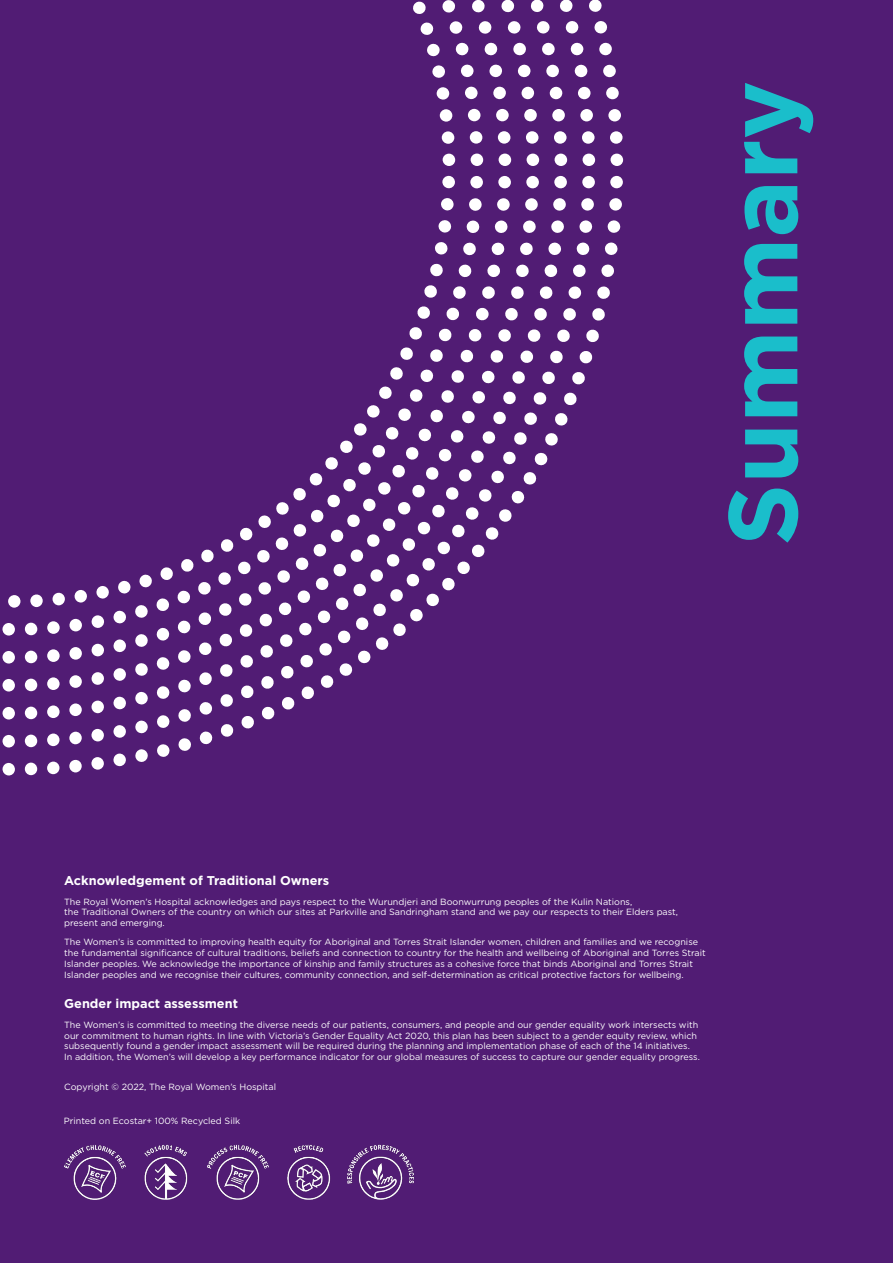
<style>
.page{position:relative;width:893px;height:1263px;background:#511c74}
.page>*{position:absolute;margin:0;border:0;box-sizing:border-box;transform-origin:0 0}
.H2_SUMMARY_Title{font:700 97.5px "Gotham";color:#1abecb}
.H1_Heading_L2_Acknow{font:700 12.75px "Gotham";color:#fff}
.P-BODY_Acknowledgeme{font:9px/10.8px "Gotham";color:#fff}
</style>
<div class="page">
<svg style="left:2px;top:0;width:621px;height:776px"></svg>
<img style="left:64px;top:1145px;width:62px;height:55px">
<img style="left:144px;top:1144px;width:44px;height:56px">
<img style="left:207px;top:1144px;width:62px;height:56px">
<img style="left:287px;top:1144px;width:44px;height:56px">
<img style="left:347px;top:1144px;width:67px;height:56px">
<h2 class="H2_SUMMARY_Title" style="left:698px;top:546px;width:467px;rotate:-90deg">Summary</h2>
<h1 class="H1_Heading_L2_Acknow" style="left:64px;top:872px;width:267px">Acknowledgement of Traditional Owners</h1>
<p class="P-BODY_Acknowledgeme" style="left:64px;top:896px;width:615px">The Royal Women’s Hospital acknowledges and pays respect to the Wurundjeri and Boonwurrung peoples of the Kulin Nations,<br>the Traditional Owners of the country on which our sites at Parkville and Sandringham stand and we pay our respects to their Elders past, present and emerging.</p>
<p class="P-BODY_Acknowledgeme" style="left:64px;top:937px;width:643px">The Women’s is committed to improving health equity for Aboriginal and Torres Strait Islander women, children and families and we recognise the fundamental significance of cultural traditions, beliefs and connection to country for the health and wellbeing of Aboriginal and Torres Strait Islander peoples. We acknowledge the importance of kinship and family structures as a cohesive force that binds Aboriginal and Torres Strait Islander peoples and we recognise their cultures, community connection, and self-determination as critical protective factors for wellbeing.</p>
<h1 class="H1_Heading_L2_Acknow" style="left:64px;top:995px;width:175px">Gender impact assessment</h1>
<p class="P-BODY_Acknowledgeme" style="left:64px;top:1019px;width:637px">The Women’s is committed to meeting the diverse needs of our patients, consumers, and people and our gender equality work intersects with our commitment to human rights. In line with Victoria’s Gender Equality Act 2020, this plan has been subject to a gender equity review, which subsequently found a gender impact assessment will be required during the planning and implementation phase of each of the 14 initiatives.<br>In addition, the Women’s will develop a key performance indicator for our global measures of success to capture our gender equality progress.</p>
<p class="P-BODY_Acknowledgeme" style="left:64px;top:1081px;width:213px">Copyright © 2022, The Royal Women’s Hospital</p>
<p class="P-BODY_Acknowledgeme" style="left:64px;top:1115px;width:178px">Printed on Ecostar+ 100% Recycled Silk</p>
</div>
